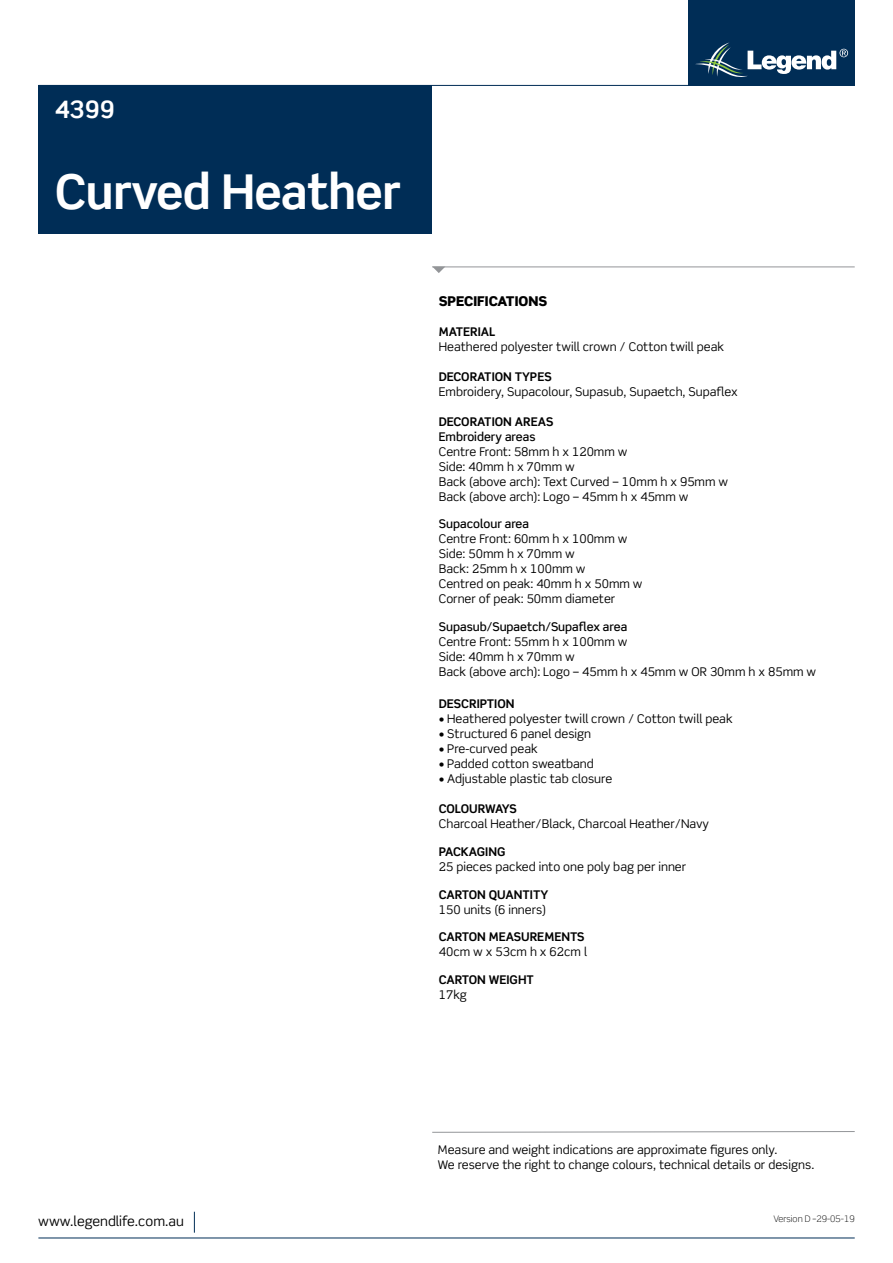
<style>
.page{position:relative;width:893px;height:1263px;background:#fff}
.page>*{position:absolute;margin:0;border:0;box-sizing:border-box;transform-origin:0 0}
.t1{font:700 48px "Scene Std";letter-spacing:-.02em;color:#fff}
.t2{font:700 24px "Scene Std";color:#fff}
.t3{font:13.5px "Scene Std";color:#000}
.t4{font:900 13.5px "Scene Std";color:#000}
.t5{font:12px/15px "Scene Std";color:#000}
.t6{font:700 12px "Scene Std";color:#000}
.t7{font:500 12px "Scene Std";color:#000}
.t8{font:700 12px "Scene Std";letter-spacing:-.02em;color:#000}
.t9{font:300 9px "Scene Std";color:#000}
</style>
<div class="page">
<div style="left:38px;top:85px;width:394px;height:149px;background:#002d56"></div>
<svg style="left:432px;top:1131px;width:423px;height:2px"></svg>
<hr style="left:38px;top:85px;width:817px;height:1px;background:#002d56">
<hr style="left:38px;top:1237px;width:817px;height:1px;background:#002d56">
<svg style="left:194px;top:1212px;width:1px;height:21px"></svg>
<hr style="left:432px;top:267px;width:423px;height:1px;background:#939598">
<svg style="left:432px;top:267px;width:13px;height:6px"></svg>
<div style="left:688px;top:0;width:167px;height:86px;background:#002d56"></div>
<svg style="left:695px;top:43px;width:153px;height:34px"></svg>
<h2 class="t2" style="left:55px;top:95px;width:62px">4399</h2>
<h1 class="t1" style="left:55px;top:162px;width:348px">Curved Heather</h1>
<p class="t4" style="left:439px;top:292px;width:110px">SPECIFICATIONS</p>
<p class="t6" style="left:439px;top:324px;width:58px">MATERIAL</p>
<p class="t5" style="left:439px;top:339px;width:287px">Heathered polyester twill crown / Cotton twill peak</p>
<p class="t6" style="left:439px;top:369px;width:114px">DECORATION TYPES</p>
<p class="t5" style="left:439px;top:384px;width:300px">Embroidery, Supacolour, Supasub, Supaetch, Supaflex</p>
<p class="t6" style="left:439px;top:414px;width:116px">DECORATION AREAS</p>
<p class="t7" style="left:439px;top:429px;width:98px">Embroidery areas</p>
<p class="t5" style="left:439px;top:444px;width:291px">Centre Front: 58mm h x 120mm w<br>Side: 40mm h x 70mm w<br>Back (above arch): Text Curved – 10mm h x 95mm w<br>Back (above arch): Logo – 45mm h x 45mm w</p>
<p class="t7" style="left:439px;top:516px;width:92px">Supacolour area</p>
<p class="t5" style="left:439px;top:531px;width:205px">Centre Front: 60mm h x 100mm w<br>Side: 50mm h x 70mm w<br>Back: 25mm h x 100mm w<br>Centred on peak: 40mm h x 50mm w<br>Corner of peak: 50mm diameter</p>
<p class="t7" style="left:439px;top:619px;width:190px">Supasub/Supaetch/Supaflex area</p>
<p class="t5" style="left:439px;top:634px;width:379px">Centre Front: 55mm h x 100mm w<br>Side: 40mm h x 70mm w<br>Back (above arch): Logo – 45mm h x 45mm w OR 30mm h x 85mm w</p>
<p class="t6" style="left:439px;top:696px;width:77px">DESCRIPTION</p>
<p class="t5" style="left:439px;top:711px;width:295px">• Heathered polyester twill crown / Cotton twill peak</p>
<p class="t5" style="left:439px;top:726px;width:154px">• Structured 6 panel design</p>
<p class="t5" style="left:439px;top:741px;width:100px">• Pre-curved peak</p>
<p class="t5" style="left:439px;top:756px;width:157px">• Padded cotton sweatband</p>
<p class="t5" style="left:439px;top:771px;width:175px">• Adjustable plastic tab closure</p>
<p class="t8" style="left:439px;top:801px;width:79px">COLOURWAYS</p>
<p class="t5" style="left:439px;top:816px;width:272px">Charcoal Heather/Black, Charcoal Heather/Navy</p>
<p class="t6" style="left:439px;top:844px;width:68px">PACKAGING</p>
<p class="t5" style="left:439px;top:859px;width:249px">25 pieces packed into one poly bag per inner</p>
<p class="t6" style="left:439px;top:887px;width:111px">CARTON QUANTITY</p>
<p class="t5" style="left:439px;top:902px;width:109px">150 units (6 inners)</p>
<p class="t6" style="left:439px;top:929px;width:147px">CARTON MEASUREMENTS</p>
<p class="t5" style="left:439px;top:944px;width:150px">40cm w x 53cm h x 62cm l</p>
<p class="t6" style="left:439px;top:972px;width:97px">CARTON WEIGHT</p>
<p class="t5" style="left:439px;top:987px;width:30px">17kg</p>
<p class="t5" style="left:438px;top:1142px;width:378px">Measure and weight indications are approximate figures only.<br>We reserve the right to change colours, technical details or designs.</p>
<p class="t3" style="left:38px;top:1213px;width:147px">www.legendlife.com.au</p>
<p class="t9" style="left:773px;top:1213px;width:83px">Version D –29-05-19</p>
</div>
